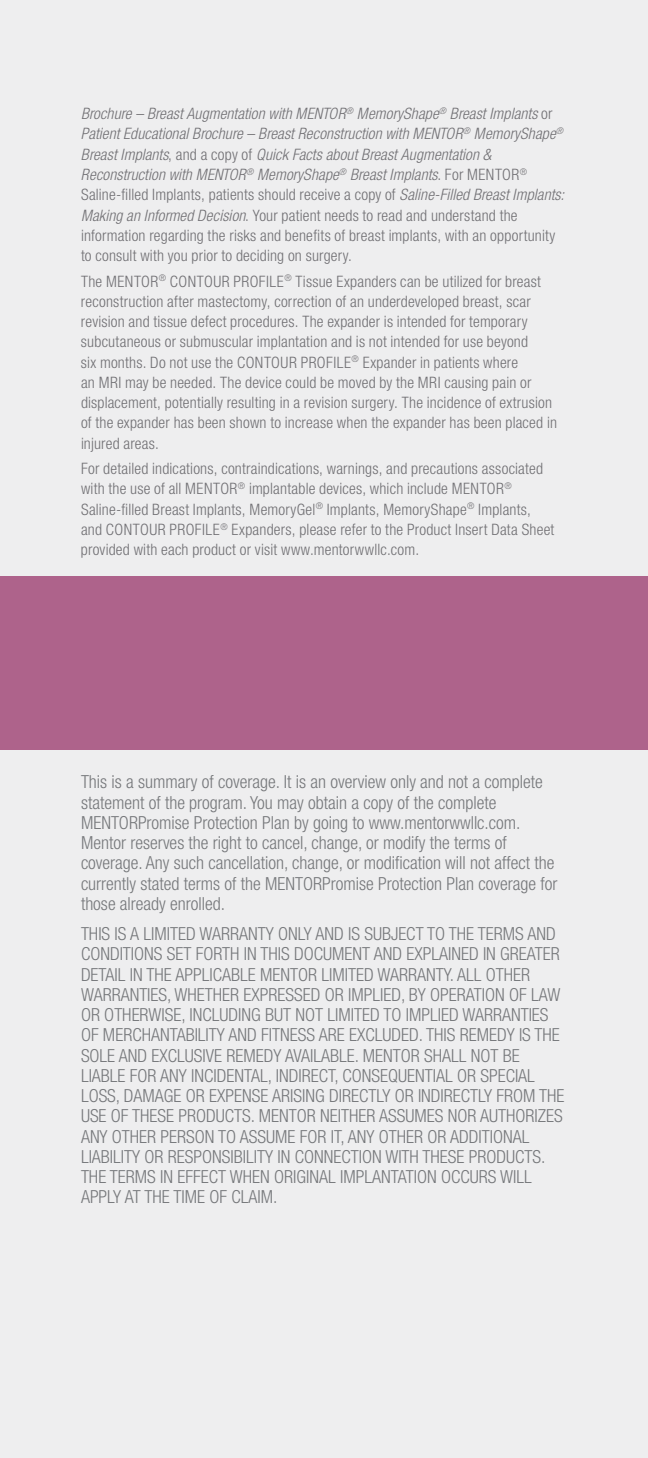
<style>
.page{position:relative;width:648px;height:1458px;background:#eeeeef}
.page>*{position:absolute;margin:0;border:0;box-sizing:border-box;transform-origin:0 0}
.t1{font:300 condensed 18px/20.2px "Helvetica Neue LT Std";color:#76787b}
.t2{font:300 condensed 15.75px/20.2px "Helvetica Neue LT Std";letter-spacing:.015em;color:#717074}
.t3{font:italic 300 condensed 15.75px/20.2px "Helvetica Neue LT Std";letter-spacing:.01em;color:#717074}
.s1{font-style:normal}
</style>
<div class="page">
<div style="left:0;top:576px;width:648px;height:173px;background:#ae638b"></div>
<p class="t3" style="left:81px;top:104px;width:485px">Brochure – Breast Augmentation with MENTOR<sup>®</sup> MemoryShape<sup>®</sup> Breast Implants <span class="s1">or </span>Patient Educational Brochure – Breast Reconstruction with MENTOR<sup>®</sup> MemoryShape<sup>® </sup>Breast Implants<span class="s1">, and a copy of</span> Quick Facts about Breast Augmentation &amp; Reconstruction with MENTOR<sup>®</sup> MemoryShape<sup>®</sup> Breast Implants<span class="s1">. For MENTOR</span><sup>® </sup><span class="s1">Saline-filled Implants, patients should receive a copy of</span> Saline-Filled Breast Implants:<br>Making an Informed Decision<span class="s1">. Your patient needs to read and understand the information regarding the risks and benefits of breast implants, with an opportunity to consult with you prior to deciding on surgery.</span></p>
<p class="t2" style="left:81px;top:271px;width:477px">The MENTOR<sup>®</sup> CONTOUR PROFILE<sup>®</sup> Tissue Expanders can be utilized for breast reconstruction after mastectomy, correction of an underdeveloped breast, scar revision and tissue defect procedures. The expander is intended for temporary subcutaneous or submuscular implantation and is not intended for use beyond<br>six months. Do not use the CONTOUR PROFILE<sup>®</sup> Expander in patients where<br>an MRI may be needed. The device could be moved by the MRI causing pain or displacement, potentially resulting in a revision surgery. The incidence of extrusion of the expander has been shown to increase when the expander has been placed in injured areas.</p>
<p class="t2" style="left:81px;top:458px;width:475px">For detailed indications, contraindications, warnings, and precautions associated with the use of all MENTOR<sup>®</sup> implantable devices, which include MENTOR<sup>® </sup>Saline-filled Breast Implants, MemoryGel<sup>®</sup> Implants, MemoryShape<sup>®</sup> Implants, and CONTOUR PROFILE<sup>®</sup> Expanders, please refer to the Product Insert Data Sheet provided with each product or visit www.mentorwwllc.com.</p>
<p class="t1" style="left:81px;top:772px;width:478px">This is a summary of coverage. It is an overview only and not a complete statement of the program. You may obtain a copy of the complete MENTORPromise Protection Plan by going to www.mentorwwllc.com.<br>Mentor reserves the right to cancel, change, or modify the terms of coverage. Any such cancellation, change, or modification will not affect the currently stated terms of the MENTORPromise Protection Plan coverage for those already enrolled.</p>
<p class="t1" style="left:81px;top:924px;width:485px">THIS IS A LIMITED WARRANTY ONLY AND IS SUBJECT TO THE TERMS AND CONDITIONS SET FORTH IN THIS DOCUMENT AND EXPLAINED IN GREATER DETAIL IN THE APPLICABLE MENTOR LIMITED WARRANTY. ALL OTHER WARRANTIES, WHETHER EXPRESSED OR IMPLIED, BY OPERATION OF LAW OR OTHERWISE, INCLUDING BUT NOT LIMITED TO IMPLIED WARRANTIES OF MERCHANTABILITY AND FITNESS ARE EXCLUDED. THIS REMEDY IS THE SOLE AND EXCLUSIVE REMEDY AVAILABLE. MENTOR SHALL NOT BE LIABLE FOR ANY INCIDENTAL, INDIRECT, CONSEQUENTIAL OR SPECIAL LOSS, DAMAGE OR EXPENSE ARISING DIRECTLY OR INDIRECTLY FROM THE USE OF THESE PRODUCTS. MENTOR NEITHER ASSUMES NOR AUTHORIZES ANY OTHER PERSON TO ASSUME FOR IT, ANY OTHER OR ADDITIONAL LIABILITY OR RESPONSIBILITY IN CONNECTION WITH THESE PRODUCTS.<br>THE TERMS IN EFFECT WHEN ORIGINAL IMPLANTATION OCCURS WILL APPLY AT THE TIME OF CLAIM.</p>
</div>
